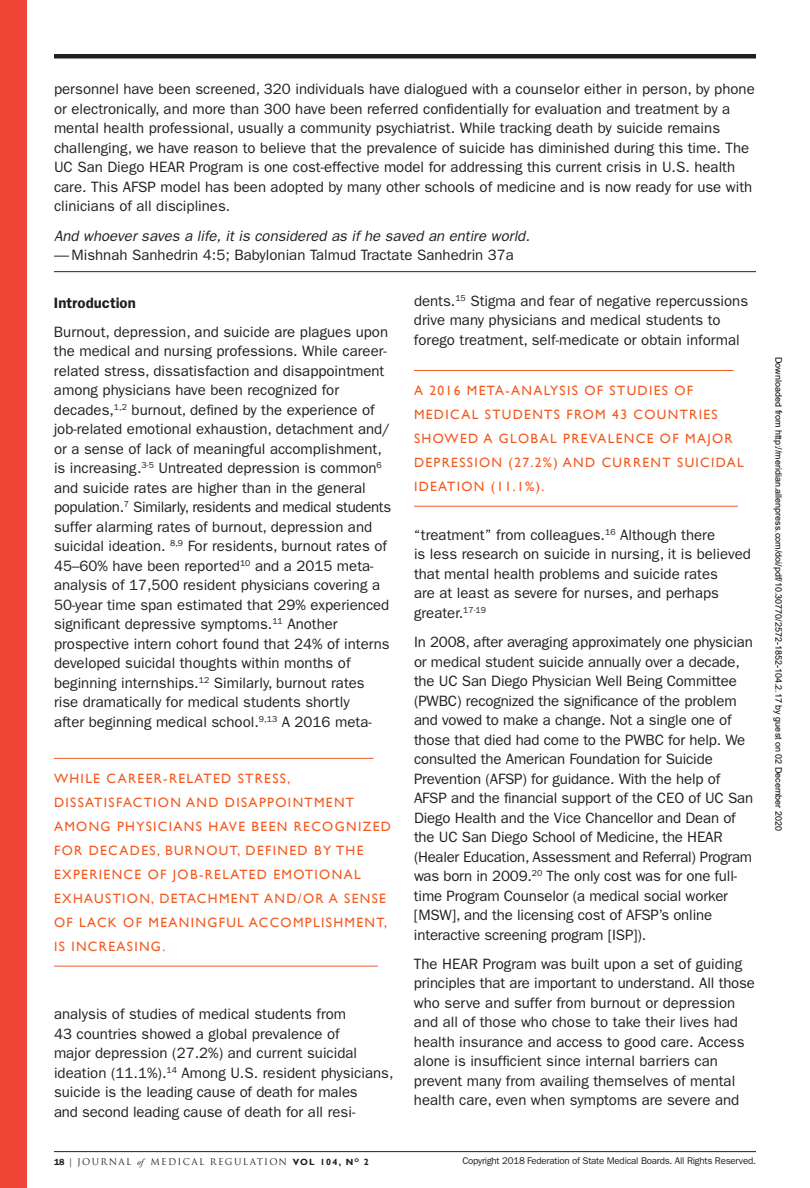
<style>
.page{position:relative;width:810px;height:1188px;background:#fff}
.page>*{position:absolute;margin:0;border:0;box-sizing:border-box;transform-origin:0 0}
.t1{font:15px/19.5px "ITC Franklin Gothic Std";color:#231f20}
.t2{font:italic 15px "Franklin Gothic";color:#231f20}
.t3{font:600 15px "Franklin Gothic";color:#231f20}
.t4{font:13.5px/24px "Gill Sans";letter-spacing:.1em;color:#f25b21}
.t5{font:9.75px "ITC Franklin Gothic Std";letter-spacing:-.025em;color:#231f20}
.t6{font:9px "Arial";color:#000}
.t7{font:9px "Trajan Pro";letter-spacing:.15em;color:#231f20}
.s1{font-family:"Franklin Gothic";font-weight:600}
.s2{font-family:"ITC Franklin Gothic Std"}
.s3{font-family:"Adobe Garamond Pro";font-style:italic}
.s4{font-family:"Gill Sans";font-weight:700}
</style>
<div class="page">
<hr style="left:54px;top:54px;width:702px;height:4px;background:#231f20">
<hr style="left:54px;top:1151px;width:702px;height:1px;background:#231f20">
<div style="left:0;top:0;width:27px;height:1188px;background:#ef4637"></div>
<hr style="left:54px;top:271px;width:702px;height:1px;background:#231f20">
<hr style="left:414px;top:370px;width:320px;height:1px;background:#f25b21">
<hr style="left:414px;top:506px;width:324px;height:1px;background:#f25b21">
<hr style="left:54px;top:758px;width:320px;height:1px;background:#f25b21">
<hr style="left:54px;top:966px;width:324px;height:1px;background:#f25b21">
<p class="t1" style="left:54px;top:80px;width:702px">personnel have been screened, 320 individuals have dialogued with a counselor either in person, by phone or electronically, and more than 300 have been referred confidentially for evaluation and treatment by a mental health professional, usually a community psychiatrist. While tracking death by suicide remains challenging, we have reason to believe that the prevalence of suicide has diminished during this time. The UC San Diego HEAR Program is one cost-effective model for addressing this current crisis in U.S. health care. This AFSP model has been adopted by many other schools of medicine and is now ready for use with clinicians of all disciplines.</p>
<p class="t2" style="left:54px;top:227px;width:477px">And whoever saves a life, it is considered as if he saved an entire world.</p>
<p class="t1" style="left:54px;top:245px;width:462px">— Mishnah Sanhedrin 4:5; Babylonian Talmud Tractate Sanhedrin 37a</p>
<p class="t1" style="left:414px;top:291px;width:336px">dents.<sup>15</sup> Stigma and fear of negative repercussions drive many physicians and medical students to forego treatment, self-medicate or obtain informal</p>
<p class="t3" style="left:54px;top:294px;width:83px">Introduction</p>
<p class="t1" style="left:54px;top:322px;width:339px">Burnout, depression, and suicide are plagues upon the medical and nursing professions. While career&shy;related stress, dissatisfaction and disappointment among physicians have been recognized for decades,<sup>1,2</sup> burnout, defined by the experience of job-related emotional exhaustion, detachment and/ or a sense of lack of meaningful accomplishment, is increasing.<sup>3-5</sup> Untreated depression is common<sup>6 </sup>and suicide rates are higher than in the general population.<sup>7</sup> Similarly, residents and medical students suffer alarming rates of burnout, depression and suicidal ideation. <sup>8,9</sup> For residents, burnout rates of 45–60% have been reported<sup>10</sup> and a 2015 meta&shy;analysis of 17,500 resident physicians covering a 50-year time span estimated that 29% experienced significant depressive symptoms.<sup>11</sup> Another prospective intern cohort found that 24% of interns developed suicidal thoughts within months of beginning internships.<sup>12</sup> Similarly, burnout rates rise dramatically for medical students shortly<br>after beginning medical school.<sup>9,13</sup> A 2016 meta-</p>
<p class="t4" style="left:414px;top:379px;width:331px">A 2016 META-ANALYSIS OF STUDIES OF MEDICAL STUDENTS FROM 43 COUNTRIES SHOWED A GLOBAL PREVALENCE OF MAJOR DEPRESSION (27.2%) AND CURRENT SUICIDAL IDEATION (11.1%).</p>
<p class="t1" style="left:414px;top:525px;width:338px">“treatment” from colleagues.<sup>16</sup> Although there<br>is less research on suicide in nursing, it is believed that mental health problems and suicide rates<br>are at least as severe for nurses, and perhaps greater.<sup>17-19</sup></p>
<p class="t1" style="left:414px;top:632px;width:341px">In 2008, after averaging approximately one physician or medical student suicide annually over a decade, the UC San Diego Physician Well Being Committee (PWBC) recognized the significance of the problem and vowed to make a change. Not a single one of those that died had come to the PWBC for help. We consulted the American Foundation for Suicide Prevention (AFSP) for guidance. With the help of AFSP and the financial support of the CEO of UC San Diego Health and the Vice Chancellor and Dean of the UC San Diego School of Medicine, the HEAR (Healer Education, Assessment and Referral) Program was born in 2009.<sup>20</sup> The only cost was for one full&shy;time Program Counselor (a medical social worker [MSW], and the licensing cost of AFSP’s online interactive screening program [ISP]).</p>
<p class="t1" style="left:414px;top:954px;width:343px">The HEAR Program was built upon a set of guiding principles that are important to understand. All those who serve and suffer from burnout or depression and all of those who chose to take their lives had health insurance and access to good care. Access alone is insufficient since internal barriers can prevent many from availing themselves of mental health care, even when symptoms are severe and</p>
<p class="t4" style="left:54px;top:766px;width:339px">WHILE CAREER-RELATED STRESS, DISSATISFACTION AND DISAPPOINTMENT AMONG PHYSICIANS HAVE BEEN RECOGNIZED FOR DECADES, BURNOUT, DEFINED BY THE EXPERIENCE OF JOB-RELATED EMOTIONAL EXHAUSTION, DETACHMENT AND/OR A SENSE OF LACK OF MEANINGFUL ACCOMPLISHMENT, IS INCREASING.</p>
<p class="t1" style="left:54px;top:1005px;width:341px">analysis of studies of medical students from<br>43 countries showed a global prevalence of<br>major depression (27.2%) and current suicidal ideation (11.1%).<sup>14</sup> Among U.S. resident physicians, suicide is the leading cause of death for males<br>and second leading cause of death for all resi-</p>
<p class="t7" style="left:54px;top:1156px;width:316px"><span class="s1">18</span> <span class="s2">|</span> JOURNAL <span class="s3">of</span> MEDICAL REGULATION <span class="s4">VOL 104, N</span><sup>O</sup> <span class="s4">2</span></p>
<p class="t5" style="left:462px;top:1155px;width:295px">Copyright 2018 Federation of State Medical Boards. All Rights Reserved.</p>
<p class="t6" style="left:782px;top:357px;width:476px;rotate:90deg">Downloaded from http://meridian.allenpress.com/doi/pdf/10.30770/2572-1852-104.2.17 by guest on 02 December 2020</p>
</div>
